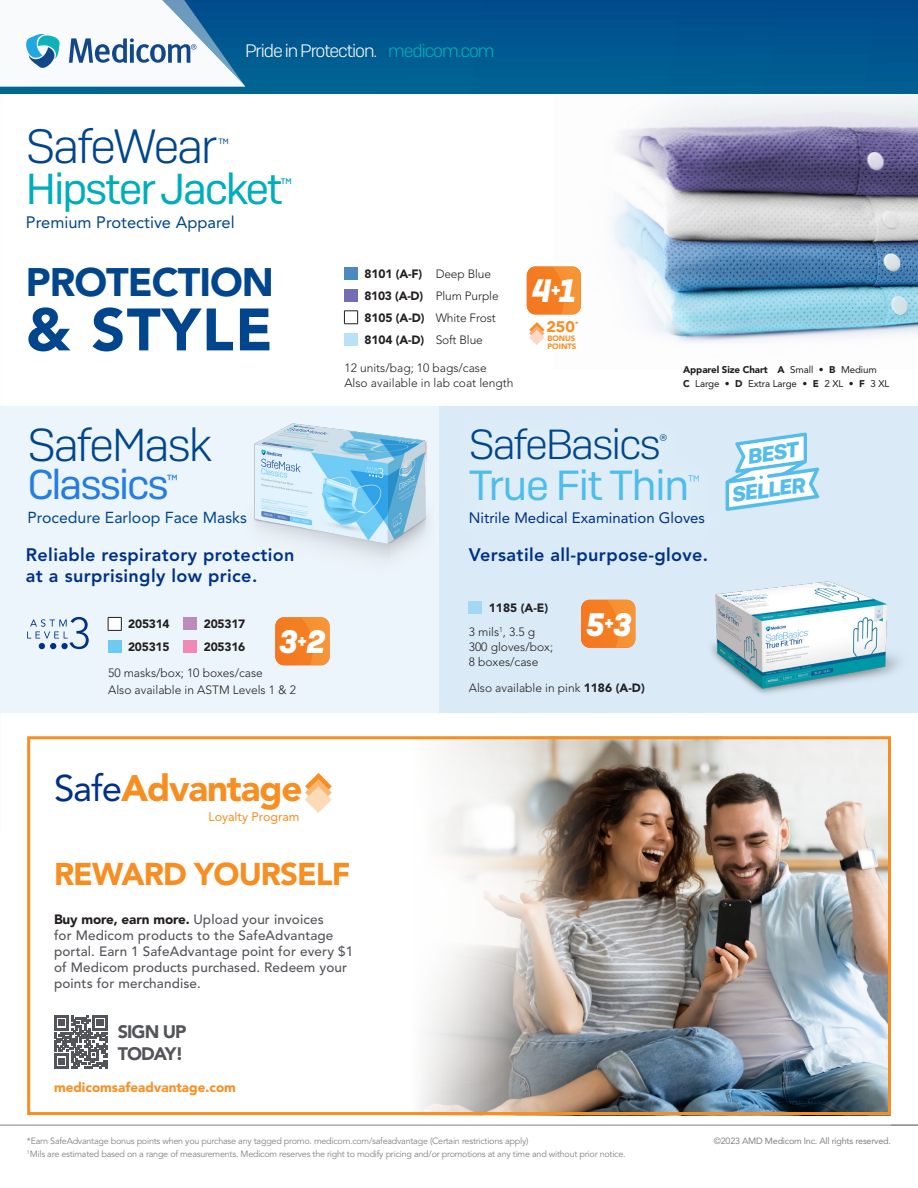
<style>
.page{position:relative;width:918px;height:1188px;background:#fff}
.page>*{position:absolute;margin:0;border:0;box-sizing:border-box;transform-origin:0 0}
.t1{font:900 59.25px "Avenir LT Std";letter-spacing:.025em;color:#01468c}
.t2{font:300 48px "Camber W04";letter-spacing:-.05em;color:#01468c}
.t3{font:300 46.05px "Camber W04";letter-spacing:-.05em;color:#01468c}
.t4{font:43.2px "Camber W04";letter-spacing:-.05em;color:#00adbc}
.t5{font:42px "Camber W04";letter-spacing:-.03em;color:#4ebdec}
.t6{font:300 42px "Camber W04";letter-spacing:-.05em;color:#01468c}
.t7{font:41.55px "Camber W04";letter-spacing:-.05em;color:#257ce1}
.t8{font:900 39.45px "Avenir LT Std";letter-spacing:-.025em;color:#01468c}
.t9{font:900 36.75px "Avenir LT Std";letter-spacing:-.03em;color:#f68e21}
.t10{font:italic 700 32.4px "Camber W04";color:#fff;scale:.92 1}
.t11{font:900 31.2px "Avenir LT Std";letter-spacing:-.03em;color:#f68e21}
.t12{font:italic 700 21.15px/35.7px "Camber W04";color:#54bdec;text-align:right}
.t13{font:italic 700 18.9px "Camber W04";color:#fff;scale:.92 1}
.t14{font:800 18px/21.6px "Avenir LT Std";letter-spacing:.02em;color:#003186}
.t15{font:300 18px "Camber W04";letter-spacing:-.06em;color:#fff}
.t16{font:900 18px/21.6px "Avenir LT Std";letter-spacing:-.05em;color:#54555a}
.t17{font:16.5px "Avenir LT Std";color:#01468c}
.t18{font:15.9px "Avenir LT Std";color:#01468c}
.t19{font:900 15.3px "Avenir";color:#f68e22;scale:1.06 1}
.t20{font:300 15.3px "Camber W04";color:#01468c}
.t21{font:300 15.3px "Camber W04";color:#4ebdec}
.t22{font:15px "Avenir LT Std";color:#003186}
.t23{font:13.8px "Camber W04";color:#00adbc}
.t24{font:500 13.5px/16.2px "Avenir LT Std";letter-spacing:.01em;color:#54555a}
.t25{font:900 13.5px "Avenir LT Std";color:#f78f22}
.t26{font:300 13.5px "Camber W04";color:#01468c}
.t27{font:13.2px "Camber W04";color:#257ce1}
.t28{font:12.45px "Avenir LT Std";color:#f68e21}
.t29{font:300 12px/15px "Avenir LT Std";color:#231f20}
.t30{font:900 12px/22.2px "Avenir LT Std";letter-spacing:-.02em;color:#231f20}
.t31{font:9.75px/13.5px "Avenir LT Std";letter-spacing:-.01em;color:#231f20}
.t32{font:9px "Avenir LT Std";letter-spacing:-.025em;color:#808285}
.t33{font:9px "Avenir LT Std";letter-spacing:-.025em;color:#808285}
.t34{font:900 7.8px/7.8px "Avenir";color:#f68e22}
.t35{font:900 6.45px "Avenir";color:#f68e22;scale:1.06 1}
.s1{color:#00b2b9}
.s2{font-weight:300}
.s3{font-weight:900}
.s4{font-size:32.4px}
.s5{font-weight:400;color:#003186}
.s6{font-weight:900;color:#231f20}
</style>
<div class="page">
<svg style="left:0;top:0;width:918px;height:94px;background:#005890"></svg>
<hr style="left:0;top:1125px;width:918px;height:1px;background:#808285">
<svg style="left:0;top:0;width:245px;height:86px"></svg>
<div style="left:0;top:406px;width:918px;height:306px;background:#ecf5fb"></div>
<div style="left:440px;top:406px;width:478px;height:306px;background:#daebf7"></div>
<img style="left:586px;top:740px;width:301px;height:371px">
<svg style="left:420px;top:740px;width:166px;height:371px"></svg>
<div style="left:444px;top:404px;width:287px;height:146px;background:#dcecf7"></div>
<svg style="left:305px;top:773px;width:27px;height:40px"></svg>
<svg style="left:54px;top:1015px;width:54px;height:54px"></svg>
<svg style="left:891px;top:1125px;width:27px;height:1px"></svg>
<img style="left:553px;top:95px;width:365px;height:247px">
<svg style="left:527px;top:267px;width:54px;height:48px"></svg>
<img style="left:552px;top:267px;width:29px;height:47px">
<svg style="left:529px;top:322px;width:16px;height:23px"></svg>
<div style="left:344px;top:267px;width:14px;height:13px;background:#4b89be"></div>
<div style="left:344px;top:289px;width:14px;height:13px;background:#716eb3"></div>
<div style="left:344px;top:333px;width:14px;height:13px;background:#b9e1f7"></div>
<svg style="left:344px;top:311px;width:14px;height:14px"></svg>
<div style="left:27px;top:736px;width:864px;height:379px;border:3px solid #f78f20"></div>
<svg style="left:27px;top:617px;width:62px;height:32px"></svg>
<div style="left:184px;top:617px;width:13px;height:13px;background:#bc8bbe"></div>
<div style="left:108px;top:640px;width:13px;height:13px;background:#6dcaf2"></div>
<div style="left:184px;top:640px;width:13px;height:13px;background:#f288b7"></div>
<svg style="left:108px;top:617px;width:14px;height:14px"></svg>
<img style="left:254px;top:415px;width:186px;height:162px">
<svg style="left:275px;top:617px;width:48px;height:49px"></svg>
<img style="left:301px;top:617px;width:28px;height:48px">
<img style="left:711px;top:581px;width:188px;height:113px">
<svg style="left:726px;top:432px;width:93px;height:79px"></svg>
<svg style="left:581px;top:600px;width:25px;height:48px"></svg>
<img style="left:606px;top:600px;width:29px;height:48px">
<div style="left:469px;top:601px;width:13px;height:13px;background:#a3d8f4"></div>
<h3 class="t15" style="left:245px;top:40px;width:251px">Pride in Protection. <span class="s1">medicom.com</span></h3>
<h2 class="t2" style="left:26px;top:118px;width:193px">SafeWear</h2>
<h3 class="t26" style="left:218px;top:135px;width:13px">™</h3>
<h3 class="t4" style="left:26px;top:163px;width:258px">Hipster Jacket</h3>
<h3 class="t23" style="left:281px;top:175px;width:13px">™</h3>
<h3 class="t17" style="left:26px;top:212px;width:210px">Premium Protective Apparel</h3>
<h3 class="t8" style="left:26px;top:259px;width:250px">PROTECTION</h3>
<h1 class="t1" style="left:26px;top:294px;width:248px">&amp; STYLE</h1>
<h3 class="t30" style="left:364px;top:262px;width:136px">8101 (A-F) <span class="s2">Deep Blue<br></span>8103 (A-D) <span class="s2">Plum Purple<br></span>8105 (A-D) <span class="s2">White Frost<br></span>8104 (A-D) <span class="s2">Soft Blue</span></h3>
<h3 class="t29" style="left:344px;top:360px;width:171px">12 units/bag; 10 bags/case<br>Also available in lab coat length</h3>
<h3 class="t10" style="left:532px;top:270px;width:49px">4<sup>+</sup>1</h3>
<h3 class="t19" style="left:546px;top:314px;width:29px">250</h3>
<p class="t35" style="left:575px;top:318px;width:5px">*</p>
<p class="t34" style="left:547px;top:334px;width:30px">BONUS<br>POINTS</p>
<p class="t31" style="left:683px;top:363px;width:208px"><span class="s3">Apparel Size Chart A</span> Small <span class="s3">• B</span> Medium<br><span class="s3">C</span> Large <span class="s3">• D</span> Extra Large <span class="s3">• E</span> 2 XL <span class="s3">• F</span> 3 XL</p>
<h3 class="t3" style="left:27px;top:417px;width:186px">SafeMask</h3>
<h3 class="t7" style="left:27px;top:460px;width:143px">Classics</h3>
<h3 class="t27" style="left:167px;top:472px;width:13px">™</h3>
<h3 class="t18" style="left:27px;top:508px;width:221px">Procedure Earloop Face Masks</h3>
<h3 class="t14" style="left:26px;top:544px;width:270px">Reliable respiratory protection at a surprisingly low price.</h3>
<h3 class="t30" style="left:128px;top:613px;width:43px">205314</h3>
<h3 class="t30" style="left:204px;top:613px;width:43px">205317</h3>
<h3 class="t30" style="left:128px;top:635px;width:43px">205315</h3>
<h3 class="t30" style="left:204px;top:635px;width:43px">205316</h3>
<h3 class="t29" style="left:108px;top:665px;width:189px;line-height:16.5px">50 masks/box; 10 boxes/case<br>Also available in ASTM Levels 1 &amp; 2</h3>
<h3 class="t10" style="left:280px;top:621px;width:21px">3</h3>
<h3 class="t13" style="left:298px;top:629px;width:32px">+<span class="s4">2</span></h3>
<h3 class="t9" style="left:54px;top:766px;width:250px"><span class="s5">Safe</span>Advantage</h3>
<h3 class="t28" style="left:208px;top:809px;width:93px">Loyalty Program</h3>
<h3 class="t11" style="left:54px;top:855px;width:298px">REWARD YOURSELF</h3>
<h3 class="t24" style="left:54px;top:911px;width:301px"><span class="s6">Buy more, earn more.</span> Upload your invoices<br>for Medicom products to the SafeAdvantage portal. Earn 1 SafeAdvantage point for every $1 of Medicom products purchased. Redeem your points for merchandise.</h3>
<h3 class="t16" style="left:118px;top:1021px;width:70px">SIGN UP<br>TODAY!</h3>
<h3 class="t25" style="left:54px;top:1079px;width:183px">medicomsafeadvantage.com</h3>
<h3 class="t6" style="left:469px;top:420px;width:194px">SafeBasics</h3>
<h3 class="t20" style="left:659px;top:431px;width:10px">®</h3>
<h3 class="t5" style="left:469px;top:461px;width:222px">True Fit Thin</h3>
<h3 class="t21" style="left:688px;top:472px;width:14px">™</h3>
<h3 class="t22" style="left:469px;top:509px;width:238px">Nitrile Medical Examination Gloves</h3>
<h3 class="t14" style="left:469px;top:544px;width:241px">Versatile all-purpose-glove.</h3>
<h3 class="t29" style="left:469px;top:595px;width:81px;line-height:24.9px;text-indent:20px"><span class="s3">1185 (A-E)<br></span>3 mils<sup>1</sup>, 3.5 g</h3>
<h3 class="t29" style="left:469px;top:640px;width:86px">300 gloves/box;<br>8 boxes/case</h3>
<h3 class="t29" style="left:469px;top:680px;width:177px">Also available in pink <span class="s3">1186 (A-D)</span></h3>
<h3 class="t10" style="left:586px;top:604px;width:21px">5</h3>
<h3 class="t13" style="left:604px;top:612px;width:31px">+<span class="s4">3</span></h3>
<h3 class="t12" style="left:725px;top:442px;width:76px;rotate:-8deg">BEST<br>SELLER</h3>
<p class="t32" style="left:27px;top:1136px;width:503px">*Earn SafeAdvantage bonus points when you purchase any tagged promo. medicom.com/safeadvantage (Certain restrictions apply)</p>
<p class="t33" style="left:714px;top:1136px;width:179px">©2023 AMD Medicom Inc. All rights reserved.</p>
<p class="t32" style="left:27px;top:1149px;width:600px"><sup>1</sup>Mils are estimated based on a range of measurements. Medicom reserves the right to modify pricing and/or promotions at any time and without prior notice.</p>
</div>
